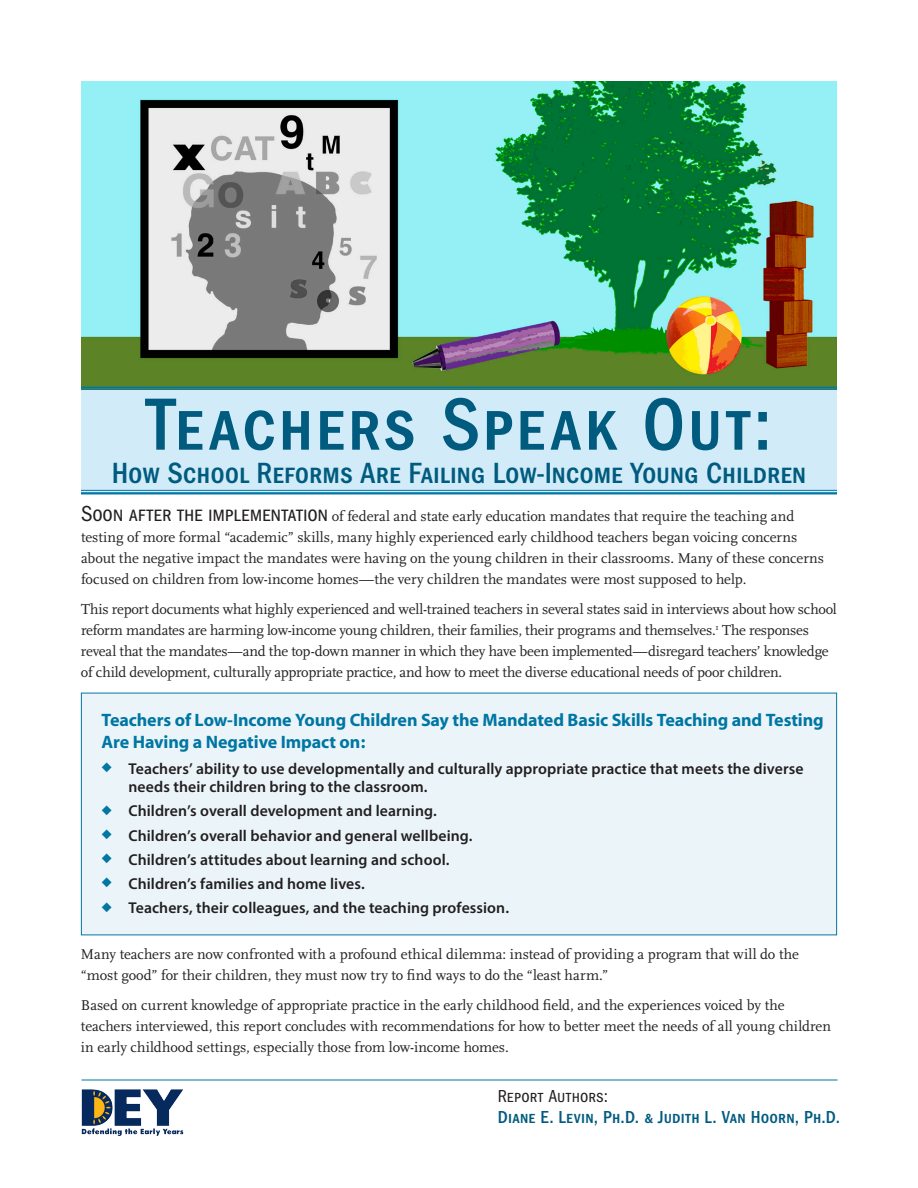
<style>
.page{position:relative;width:918px;height:1188px;background:#fff}
.page>*{position:absolute;margin:0;border:0;box-sizing:border-box;transform-origin:0 0}
.t1{font:76.5px "Franklin Got Cd Md SCITCTT";letter-spacing:.03em;color:#005b7f}
.t2{font:30.3px "Franklin Got Cd Md SCITC";color:#005b7f}
.t3{font:700 18px/22.5px "Myriad";letter-spacing:-.005em;color:#0076a3}
.t4{font:18px "Franklin Got Cd Md SCITC";letter-spacing:.015em;color:#005b7f}
.t5{font:18px "Franklin Got Cd SCITC";letter-spacing:.005em;color:#231f20}
.t6{font:600 15.75px/18.8px "Myriad Pro";letter-spacing:.005em;color:#231f20}
.t7{font:14.85px/21px "Scala OT";letter-spacing:-.01em;color:#231f20}
.s1{font-family:"Franklin Got Cd SCITC";font-size:22.5px}
.s2{color:#0076a3}
</style>
<div class="page">
<hr style="left:82px;top:1080px;width:756px;height:1px;background:#0076a3">
<div style="left:81px;top:387px;width:756px;height:105px;background:#d1ecf8"></div>
<div style="left:81px;top:693px;width:756px;height:242px;background:#ebf5f9"></div>
<img style="left:81px;top:81px;width:756px;height:308px">
<hr style="left:81px;top:490px;width:756px;height:1px;background:#0076a3">
<hr style="left:81px;top:492px;width:756px;height:2px;background:#0076a3">
<hr style="left:81px;top:387px;width:756px;height:1px;background:#0076a3">
<hr style="left:81px;top:389px;width:756px;height:1px;background:#0076a3">
<img style="left:81px;top:1089px;width:103px;height:47px">
<h1 class="t1" style="left:146px;top:381px;width:627px">Teachers Speak Out:</h1>
<h2 class="t2" style="left:112px;top:456px;width:696px">How School Reforms Are Failing Low-Income Young Children</h2>
<p class="t7" style="left:81px;top:506px;width:745px"><span class="s1">Soon after the implementation</span> of federal and state early education mandates that require the teaching and testing of more formal “academic” skills, many highly experienced early childhood teachers began voicing concerns about the negative impact the mandates were having on the young children in their classrooms. Many of these concerns focused on children from low-income homes—the very children the mandates were most supposed to help.</p>
<p class="t7" style="left:81px;top:599px;width:757px">This report documents what highly experienced and well-trained teachers in several states said in interviews about how school reform mandates are harming low-income young children, their families, their programs and themselves.<sup>1</sup> The responses reveal that the mandates—and the top-down manner in which they have been implemented—disregard teachers’ knowledge of child development, culturally appropriate practice, and how to meet the diverse educational needs of poor children.</p>
<p class="t3" style="left:102px;top:709px;width:724px">Teachers of Low-Income Young Children Say the Mandated Basic Skills Teaching and Testing<br>Are Having a Negative Impact on:</p>
<p class="t6" style="left:129px;top:758px;width:677px;text-indent:-27px"><span class="s2">◆</span> Teachers’ ability to use developmentally and culturally appropriate practice that meets the diverse needs their children bring to the classroom.</p>
<p class="t6" style="left:102px;top:801px;width:337px"><span class="s2">◆</span> Children’s overall development and learning.</p>
<p class="t6" style="left:102px;top:826px;width:373px"><span class="s2">◆</span> Children’s overall behavior and general wellbeing.</p>
<p class="t6" style="left:102px;top:850px;width:350px"><span class="s2">◆</span> Children’s attitudes about learning and school.</p>
<p class="t6" style="left:102px;top:874px;width:265px"><span class="s2">◆</span> Children’s families and home lives.</p>
<p class="t6" style="left:102px;top:898px;width:409px"><span class="s2">◆</span> Teachers, their colleagues, and the teaching profession.</p>
<p class="t7" style="left:81px;top:944px;width:719px">Many teachers are now confronted with a profound ethical dilemma: instead of providing a program that will do the “most good” for their children, they must now try to find ways to do the “least harm.”</p>
<p class="t7" style="left:81px;top:995px;width:752px">Based on current knowledge of appropriate practice in the early childhood field, and the experiences voiced by the teachers interviewed, this report concludes with recommendations for how to better meet the needs of all young children in early childhood settings, especially those from low-income homes.</p>
<p class="t5" style="left:498px;top:1086px;width:112px">Report Authors:</p>
<p class="t4" style="left:498px;top:1107px;width:344px">Diane E. Levin, Ph.D. &amp; Judith L. Van Hoorn, Ph.D.</p>
</div>
